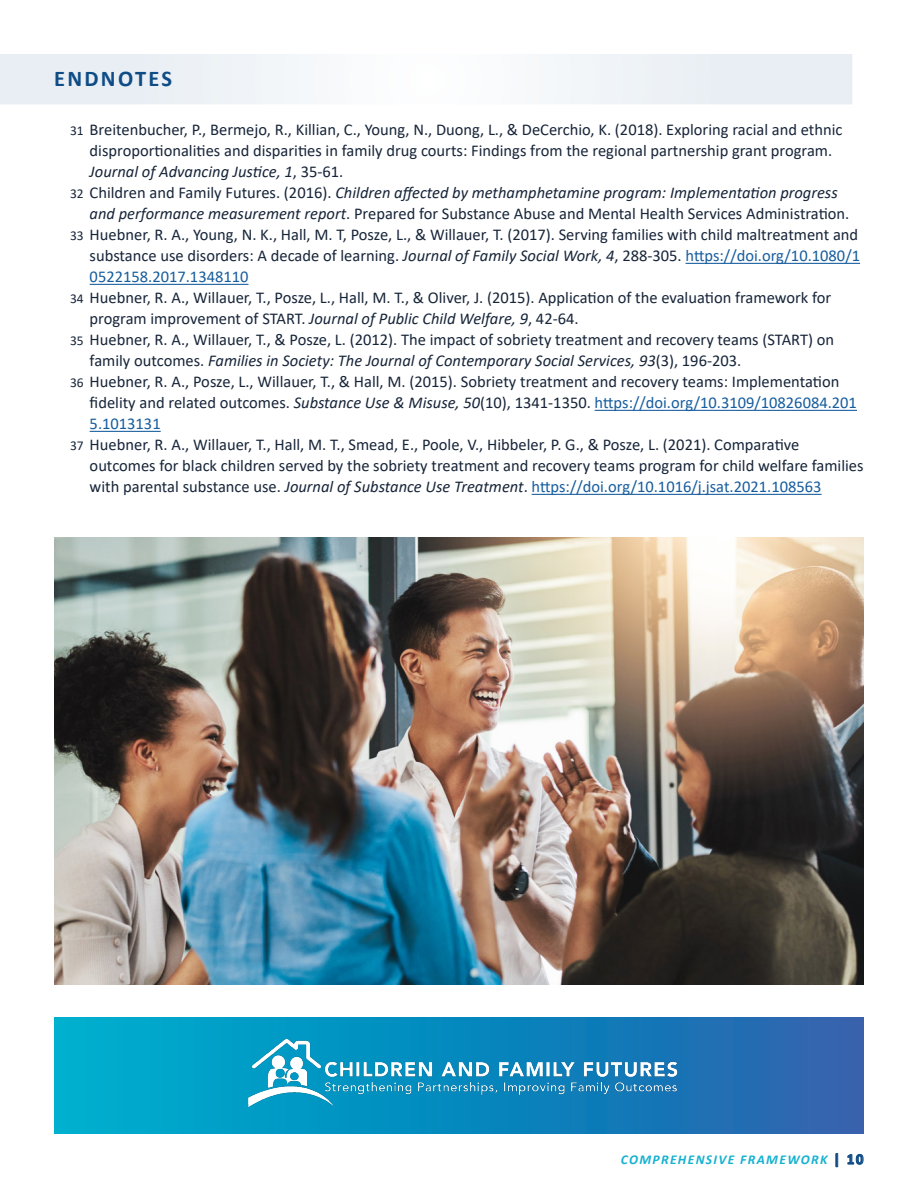
<style>
.page{position:relative;width:918px;height:1188px;background:#fff}
.page>*{position:absolute;margin:0;border:0;box-sizing:border-box;transform-origin:0 0}
.t1{font:700 22.5px "Calibri";letter-spacing:.1em;color:#0f4c86}
.t2{font:16.5px/21px "Calibri";color:#172539}
.t3{font:italic 700 13.5px "Calibri";letter-spacing:.1em;color:#16b2d0}
.t4{font:13.5px "Calibri";color:#172539}
.s1{font-style:italic}
.s2{color:#175d9e}
.s3{font-style:normal;font-size:15px;color:#0f4c86}
</style>
<div class="page">
<svg style="left:0;top:54px;width:852px;height:50px"></svg>
<hr style="left:686px;top:263px;width:174px;height:1px;background:#175d9e">
<hr style="left:90px;top:284px;width:159px;height:1px;background:#175d9e">
<hr style="left:595px;top:410px;width:262px;height:1px;background:#175d9e">
<hr style="left:90px;top:431px;width:71px;height:1px;background:#175d9e">
<hr style="left:532px;top:494px;width:290px;height:1px;background:#175d9e">
<img style="left:54px;top:538px;width:810px;height:447px">
<svg style="left:54px;top:1017px;width:810px;height:117px;background:#1088bd"></svg>
<img style="left:248px;top:1039px;width:431px;height:67px">
<h2 class="t1" style="left:54px;top:63px;width:119px">ENDNOTES</h2>
<p class="t2" style="left:90px;top:119px;width:754px">Breitenbucher, P., Bermejo, R., Killian, C., Young, N., Duong, L., &amp; DeCerchio, K. (2018). Exploring racial and ethnic disproportionalities and disparities in family drug courts: Findings from the regional partnership grant program.<br><span class="s1">Journal of Advancing Justice, 1</span>, 35-61.</p>
<p class="t2" style="left:90px;top:182px;width:761px">Children and Family Futures. (2016). <span class="s1">Children affected by methamphetamine program: Implementation progress and performance measurement report</span>. Prepared for Substance Abuse and Mental Health Services Administration.</p>
<p class="t2" style="left:90px;top:224px;width:772px;text-align:justify">Huebner, R. A., Young, N. K., Hall, M. T, Posze, L., &amp; Willauer, T. (2017). Serving families with child maltreatment and substance use disorders: A decade of learning. <span class="s1">Journal of Family Social Work, 4</span>, 288-305. <span class="s2">https://doi.org/10.1080/1<br>0522158.2017.1348110</span></p>
<p class="t2" style="left:90px;top:287px;width:743px">Huebner, R. A., Willauer, T., Posze, L., Hall, M. T., &amp; Oliver, J. (2015). Application of the evaluation framework for program improvement of START. <span class="s1">Journal of Public Child Welfare, 9</span>, 42-64.</p>
<p class="t2" style="left:90px;top:329px;width:746px">Huebner, R. A., Willauer, T., &amp; Posze, L. (2012). The impact of sobriety treatment and recovery teams (START) on family outcomes. <span class="s1">Families in Society: The Journal of Contemporary Social Services, 93</span>(3), 196-203.</p>
<p class="t2" style="left:90px;top:371px;width:769px">Huebner, R. A., Posze, L., Willauer, T., &amp; Hall, M. (2015). Sobriety treatment and recovery teams: Implementation fidelity and related outcomes. <span class="s1">Substance Use &amp; Misuse, 50</span>(10), 1341-1350. <span class="s2">https://doi.org/10.3109/10826084.201<br>5.1013131</span></p>
<p class="t2" style="left:90px;top:434px;width:776px">Huebner, R. A., Willauer, T., Hall, M. T., Smead, E., Poole, V., Hibbeler, P. G., &amp; Posze, L. (2021). Comparative outcomes for black children served by the sobriety treatment and recovery teams program for child welfare families with parental substance use. <span class="s1">Journal of Substance Use Treatment</span>. <span class="s2">https://doi.org/10.1016/j.jsat.2021.108563</span></p>
<p class="t4" style="left:70px;top:121px;width:15px">31</p>
<p class="t4" style="left:70px;top:184px;width:15px">32</p>
<p class="t4" style="left:70px;top:226px;width:15px">33</p>
<p class="t4" style="left:70px;top:289px;width:15px">34</p>
<p class="t4" style="left:70px;top:331px;width:15px">35</p>
<p class="t4" style="left:70px;top:373px;width:15px">36</p>
<p class="t4" style="left:70px;top:436px;width:15px">37</p>
<p class="t3" style="left:621px;top:1150px;width:244px">COMPREHENSIVE FRAMEWORK <span class="s3">| 10</span></p>
</div>
